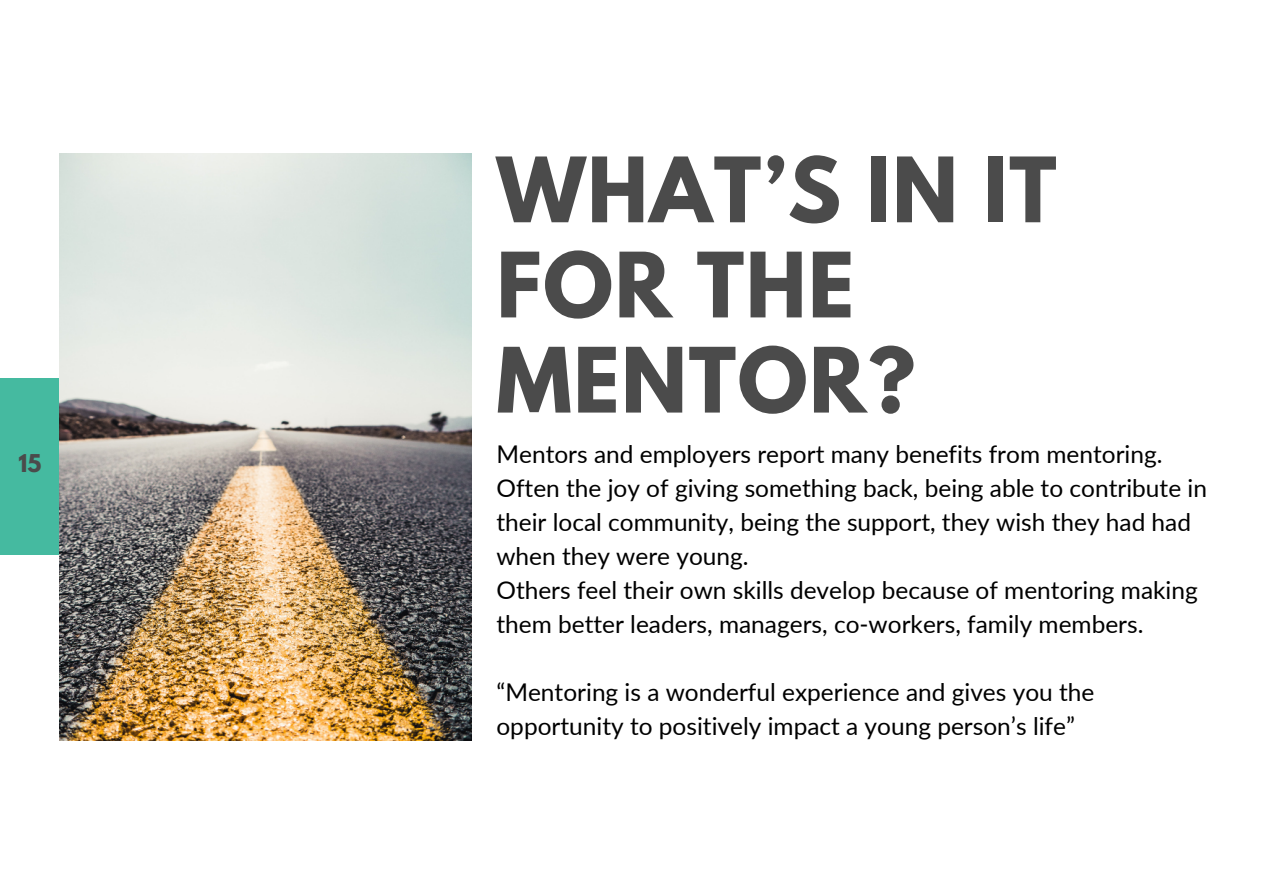
<style>
.page{position:relative;width:1263px;height:894px;background:#fff}
.page>*{position:absolute;margin:0;border:0;box-sizing:border-box;transform-origin:0 0}
.t1{font:700 79.65px/95.1px "League Spartan";letter-spacing:.02em;color:#4b4b4b}
.t2{font:24.45px/33.9px "Lato";color:#000}
.t3{font:700 21.75px "League Spartan";color:#4b4b4b}
</style>
<div class="page">
<div style="left:0;top:378px;width:146px;height:177px;background:#45baa0"></div>
<img style="left:60px;top:154px;width:412px;height:586px">
<h1 class="t1" style="left:496px;top:141px;width:562px">WHAT’S IN IT<br>FOR THE<br>MENTOR?</h1>
<p class="t3" style="left:18px;top:446px;width:24px">15</p>
<p class="t2" style="left:496px;top:436px;width:712px">Mentors and employers report many benefits from mentoring.<br>Often the joy of giving something back, being able to contribute in their local community, being the support, they wish they had had when they were young.<br>Others feel their own skills develop because of mentoring making them better leaders, managers, co-workers, family members.</p>
<p class="t2" style="left:496px;top:674px;width:599px">&lt;Mentoring is a wonderful experience and gives you the opportunity to positively impact a young person’s life=</p>
</div>
